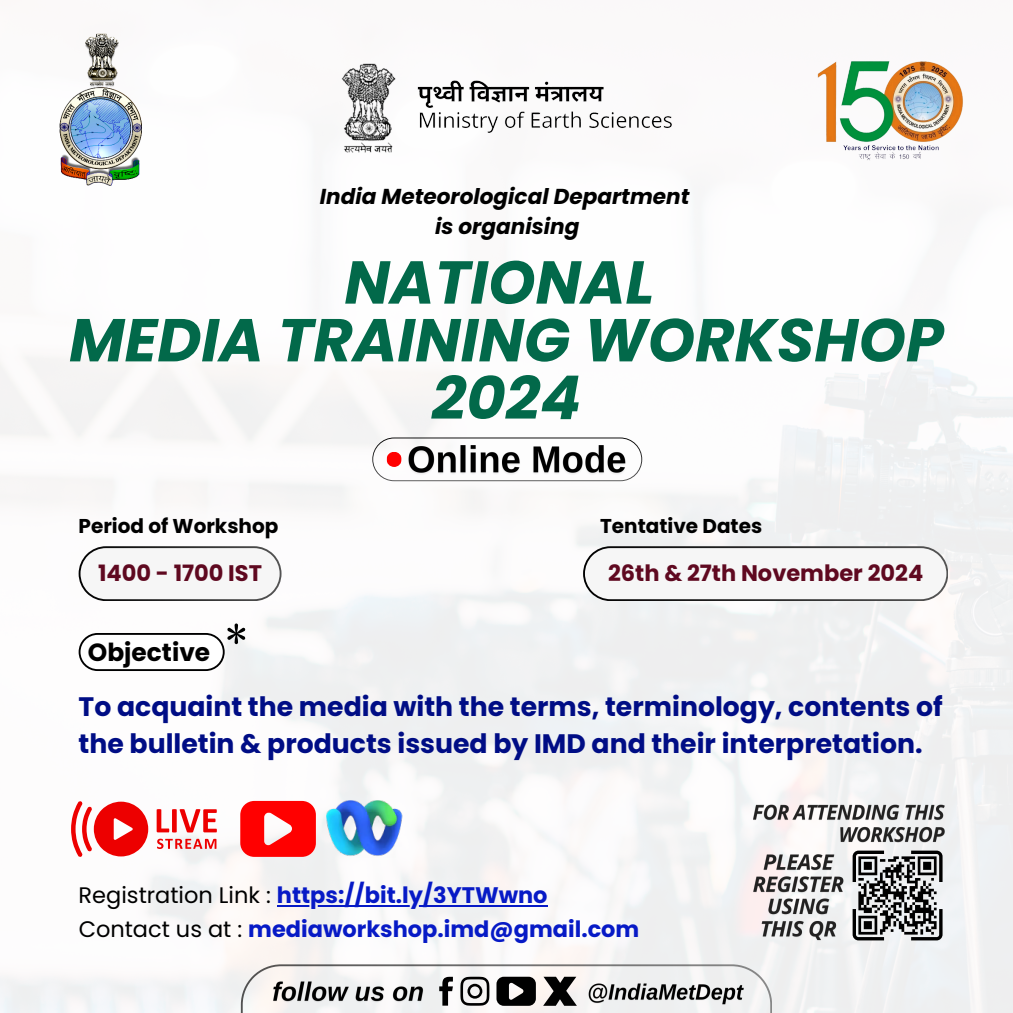
<style>
.page{position:relative;width:1013px;height:1013px;background:#fff}
.page>*{position:absolute;margin:0;border:0;box-sizing:border-box;transform-origin:0 0}
.t1{font:italic 700 60.38px/57.8px "Poppins";color:#02694a;text-align:center}
.t2{font:700 26.75px/36.5px "Poppins";color:#000d85}
.t3{font:700 24.88px "Poppins";color:#000}
.t4{font:700 22.5px "Poppins";color:#071ac6}
.t5{font:700 22.5px "Poppins";color:#5f0920}
.t6{font:italic 700 21.62px/29.6px "Poppins";color:#000;text-align:center}
.t7{font:700 20px "Poppins";color:#000}
.s1{font-weight:400;color:#000}
</style>
<div class="page">
<img style="left:0;top:33px;width:1012px;height:979px">
<svg style="left:583px;top:546px;width:365px;height:55px"></svg>
<svg style="left:79px;top:546px;width:202px;height:55px"></svg>
<img style="left:311px;top:55px;width:390px;height:109px">
<img style="left:58px;top:34px;width:86px;height:152px">
<img style="left:813px;top:59px;width:154px;height:101px">
<svg style="left:852px;top:850px;width:90px;height:90px"></svg>
<img style="left:751px;top:848px;width:95px;height:95px">
<img style="left:750px;top:799px;width:198px;height:49px">
<svg style="left:241px;top:964px;width:530px;height:48px"></svg>
<img style="left:271px;top:977px;width:156px;height:30px">
<img style="left:586px;top:979px;width:161px;height:29px">
<svg style="left:71px;top:801px;width:77px;height:56px"></svg>
<svg style="left:157px;top:809px;width:60px;height:23px"></svg>
<svg style="left:157px;top:838px;width:59px;height:11px"></svg>
<svg style="left:240px;top:801px;width:76px;height:55px"></svg>
<img style="left:326px;top:801px;width:82px;height:56px">
<svg style="left:372px;top:437px;width:270px;height:44px"></svg>
<div style="left:386px;top:451px;width:16px;height:16px;background:#f00;border-radius:50%"></div>
<img style="left:405px;top:438px;width:224px;height:42px">
<img style="left:857px;top:856px;width:81px;height:80px">
<svg style="left:79px;top:623px;width:166px;height:48px"></svg>
<hr style="left:277px;top:905px;width:270px;height:2px;background:#071ac6">
<h3 class="t6" style="left:320px;top:182px;width:371px">India Meteorological Department is organising</h3>
<p class="t1" style="left:69px;top:253px;width:876px">NATIONAL<br>MEDIA TRAINING WORKSHOP<br>2024</p>
<h3 class="t7" style="left:79px;top:512px;width:201px">Period of Workshop</h3>
<h5 class="t7" style="left:600px;top:512px;width:164px">Tentative Dates</h5>
<p class="t5" style="left:98px;top:557px;width:166px">1400 - 1700 IST</p>
<p class="t5" style="left:608px;top:557px;width:317px">26th &amp; 27th November 2024</p>
<p class="t3" style="left:88px;top:635px;width:124px">Objective</p>
<h4 class="t2" style="left:79px;top:688px;width:865px">To acquaint the media with the terms, terminology, contents of the bulletin &amp; products issued by IMD and their interpretation.</h4>
<p class="t4" style="left:79px;top:879px;width:470px"><span class="s1">Registration Link :</span> https://bit.ly/3YTWwno</p>
<p class="t4" style="left:79px;top:913px;width:562px"><span class="s1">Contact us at :</span> mediaworkshop.imd@gmail.com</p>
</div>
